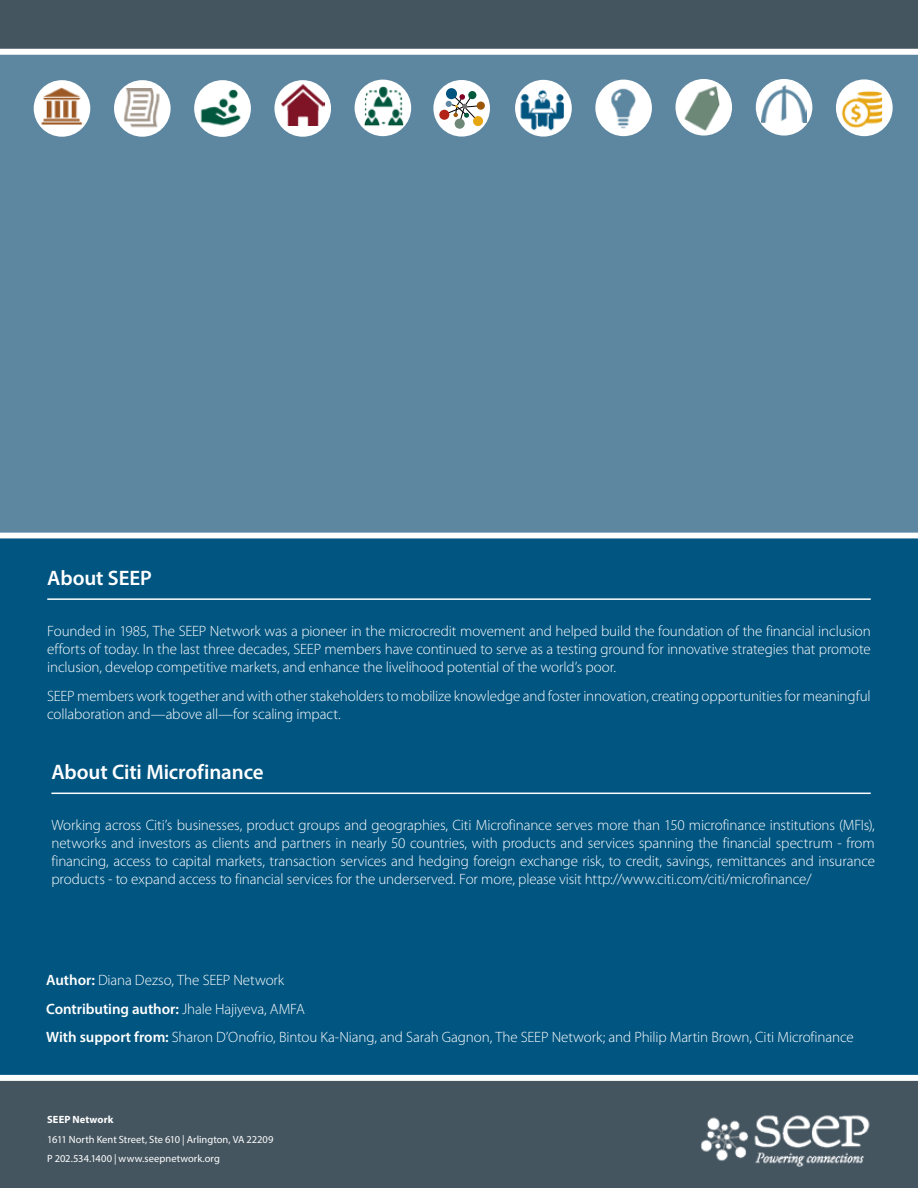
<style>
.page{position:relative;width:918px;height:1188px;background:#fff}
.page>*{position:absolute;margin:0;border:0;box-sizing:border-box;transform-origin:0 0}
.t1{font:600 21px "Myriad Pro";letter-spacing:-.01em;color:#fff}
.t2{font:300 15px/18px "Myriad Pro";letter-spacing:-.01em;color:#fff;text-align:justify}
.t3{font:10.5px/19.8px "Myriad Pro";color:#fff}
.t4{font:700 10.5px "Myriad Pro";letter-spacing:.01em;color:#fff}
.s1{font-weight:600}
</style>
<div class="page">
<div style="left:0;top:18px;width:918px;height:1116px;background:#5d87a1"></div>
<div style="left:0;top:1078px;width:918px;height:110px;background:#455560"></div>
<div style="left:0;top:532px;width:918px;height:543px;background:#005581"></div>
<div style="left:0;top:0;width:918px;height:49px;background:#455560"></div>
<div style="left:0;top:49px;width:918px;height:6px;background:#fff"></div>
<div style="left:0;top:1075px;width:918px;height:6px;background:#fff"></div>
<img style="left:701px;top:1115px;width:169px;height:52px">
<hr style="left:47px;top:598px;width:824px;height:2px;background:#fff">
<hr style="left:51px;top:793px;width:820px;height:1px;background:#fff">
<div style="left:0;top:532px;width:918px;height:6px;background:#fff"></div>
<div style="left:34px;top:80px;width:56px;height:57px;background:#fff;border-radius:50%"></div>
<svg style="left:675px;top:79px;width:57px;height:57px"></svg>
<div style="left:114px;top:80px;width:57px;height:57px;background:#fff;border-radius:50%"></div>
<div style="left:756px;top:79px;width:56px;height:57px;background:#fff;border-radius:50%"></div>
<div style="left:194px;top:80px;width:57px;height:57px;background:#fff;border-radius:50%"></div>
<div style="left:274px;top:80px;width:57px;height:57px;background:#fff;border-radius:50%"></div>
<svg style="left:595px;top:80px;width:57px;height:56px"></svg>
<div style="left:433px;top:80px;width:57px;height:57px;background:#fff;border-radius:50%"></div>
<div style="left:446px;top:88px;width:11px;height:11px;background:#005480;border-radius:50%"></div>
<div style="left:455px;top:119px;width:10px;height:10px;background:#6e8878;border-radius:50%"></div>
<div style="left:439px;top:110px;width:10px;height:10px;background:#b32317;border-radius:50%"></div>
<div style="left:477px;top:102px;width:8px;height:8px;background:#9c5708;border-radius:50%"></div>
<div style="left:473px;top:116px;width:10px;height:10px;background:#e7a614;border-radius:50%"></div>
<div style="left:468px;top:91px;width:8px;height:8px;background:#00583d;border-radius:50%"></div>
<svg style="left:446px;top:94px;width:35px;height:26px"></svg>
<img style="left:281px;top:84px;width:43px;height:41px">
<img style="left:762px;top:86px;width:44px;height:37px">
<img style="left:680px;top:84px;width:48px;height:49px">
<img style="left:356px;top:79px;width:56px;height:55px">
<img style="left:515px;top:79px;width:57px;height:58px">
<img style="left:38px;top:85px;width:45px;height:39px">
<img style="left:836px;top:80px;width:55px;height:57px">
<img style="left:196px;top:80px;width:53px;height:49px">
<img style="left:123px;top:89px;width:39px;height:42px">
<img style="left:597px;top:81px;width:53px;height:54px">
<h1 class="t1" style="left:47px;top:564px;width:106px">About SEEP</h1>
<p class="t2" style="left:47px;top:622px;width:825px">Founded in 1985, The SEEP Network was a pioneer in the microcredit movement and helped build the foundation of the financial inclusion efforts of today. In the last three decades, SEEP members have continued to serve as a testing ground for innovative strategies that promote inclusion, develop competitive markets, and enhance the livelihood potential of the world’s poor.</p>
<p class="t2" style="left:47px;top:686px;width:825px">SEEP members work together and with other stakeholders to mobilize knowledge and foster innovation, creating opportunities for meaningful collaboration and—above all—for scaling impact.</p>
<h1 class="t1" style="left:51px;top:759px;width:214px">About Citi Microfinance</h1>
<p class="t2" style="left:51px;top:816px;width:825px">Working across Citi’s businesses, product groups and geographies, Citi Microfinance serves more than 150 microfinance institutions (MFIs), networks and investors as clients and partners in nearly 50 countries, with products and services spanning the financial spectrum - from financing, access to capital markets, transaction services and hedging foreign exchange risk, to credit, savings, remittances and insurance products - to expand access to financial services for the underserved. For more, please visit http://www.citi.com/citi/microfinance/</p>
<p class="t2" style="left:46px;top:965px;width:809px;line-height:28.8px;text-align:left"><span class="s1">Author:</span> Diana Dezso, The SEEP Network<br><span class="s1">Contributing author:</span> Jhale Hajiyeva, AMFA<br><span class="s1">With support from:</span> Sharon D’Onofrio, Bintou Ka-Niang, and Sarah Gagnon, The SEEP Network; and Philip Martin Brown, Citi Microfinance</p>
<p class="t4" style="left:47px;top:1112px;width:68px">SEEP Network</p>
<p class="t3" style="left:47px;top:1129px;width:228px">1611 North Kent Street, Ste 610 | Arlington, VA 22209<br>P 202.534.1400 | www.seepnetwork.org</p>
</div>
